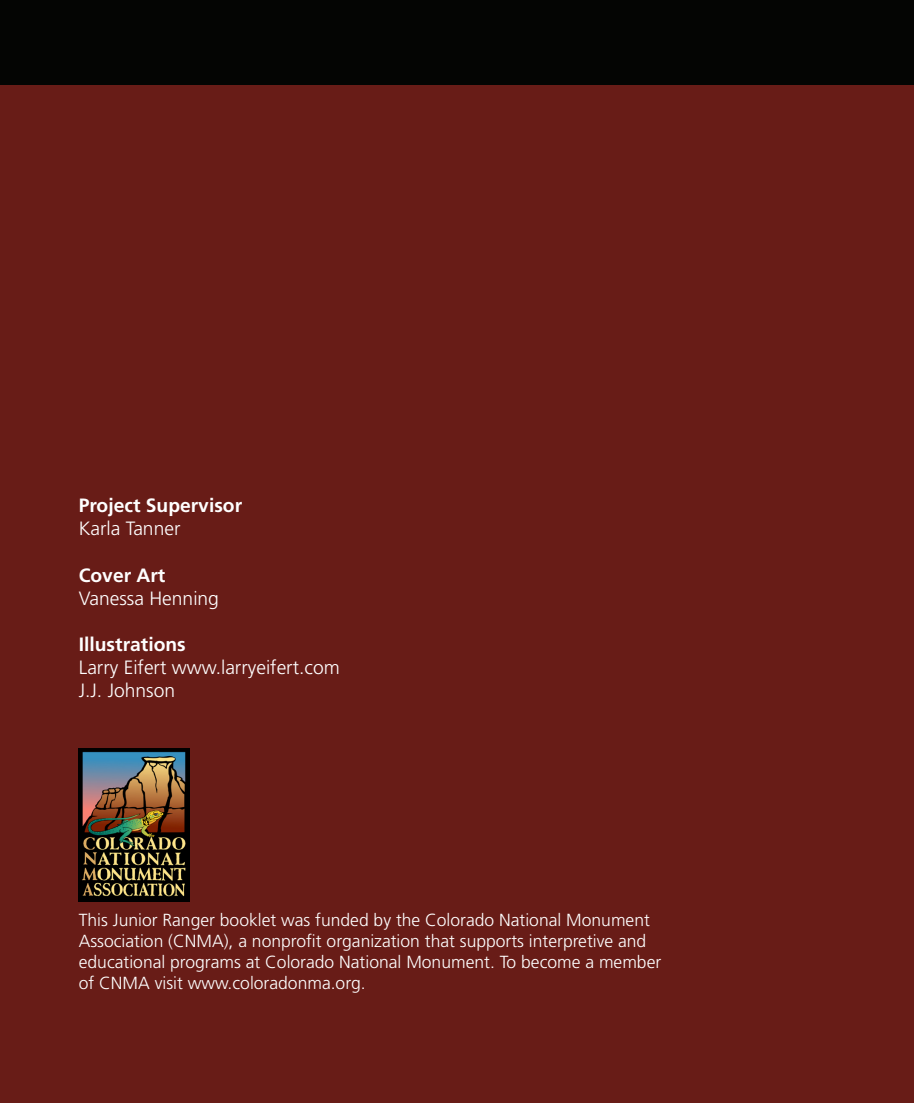
<style>
.page{position:relative;width:914px;height:1103px;background:#fff}
.page>*{position:absolute;margin:0;border:0;box-sizing:border-box;transform-origin:0 0}
.t1{font:300 19.25px/23.1px "Frutiger LT Std";color:#fff}
.t2{font:700 19.25px/23.1px "Frutiger LT Std";color:#fff}
.t3{font:300 17.5px/21px "Frutiger LT Std";color:#fff}
.s1{font-weight:300}
.s2{font-weight:700}
</style>
<div class="page">
<div style="left:0;top:0;width:914px;height:92px;background:#040503"></div>
<div style="left:0;top:85px;width:914px;height:1017px;background:#681c17"></div>
<img style="left:79px;top:748px;width:110px;height:154px">
<p class="t2" style="left:79px;top:494px;width:165px">Project Supervisor<br><span class="s1">Karla Tanner</span></p>
<p class="t1" style="left:79px;top:564px;width:142px"><span class="s2">Cover Art<br></span>Vanessa Henning</p>
<p class="t1" style="left:79px;top:633px;width:262px"><span class="s2">Illustrations<br></span>Larry Eifert www.larryeifert.com<br>J.J. Johnson</p>
<p class="t3" style="left:79px;top:910px;width:584px">This Junior Ranger booklet was funded by the Colorado National Monument Association (CNMA), a nonprofit organization that supports interpretive and educational programs at Colorado National Monument. To become a member of CNMA visit www.coloradonma.org.</p>
</div>
